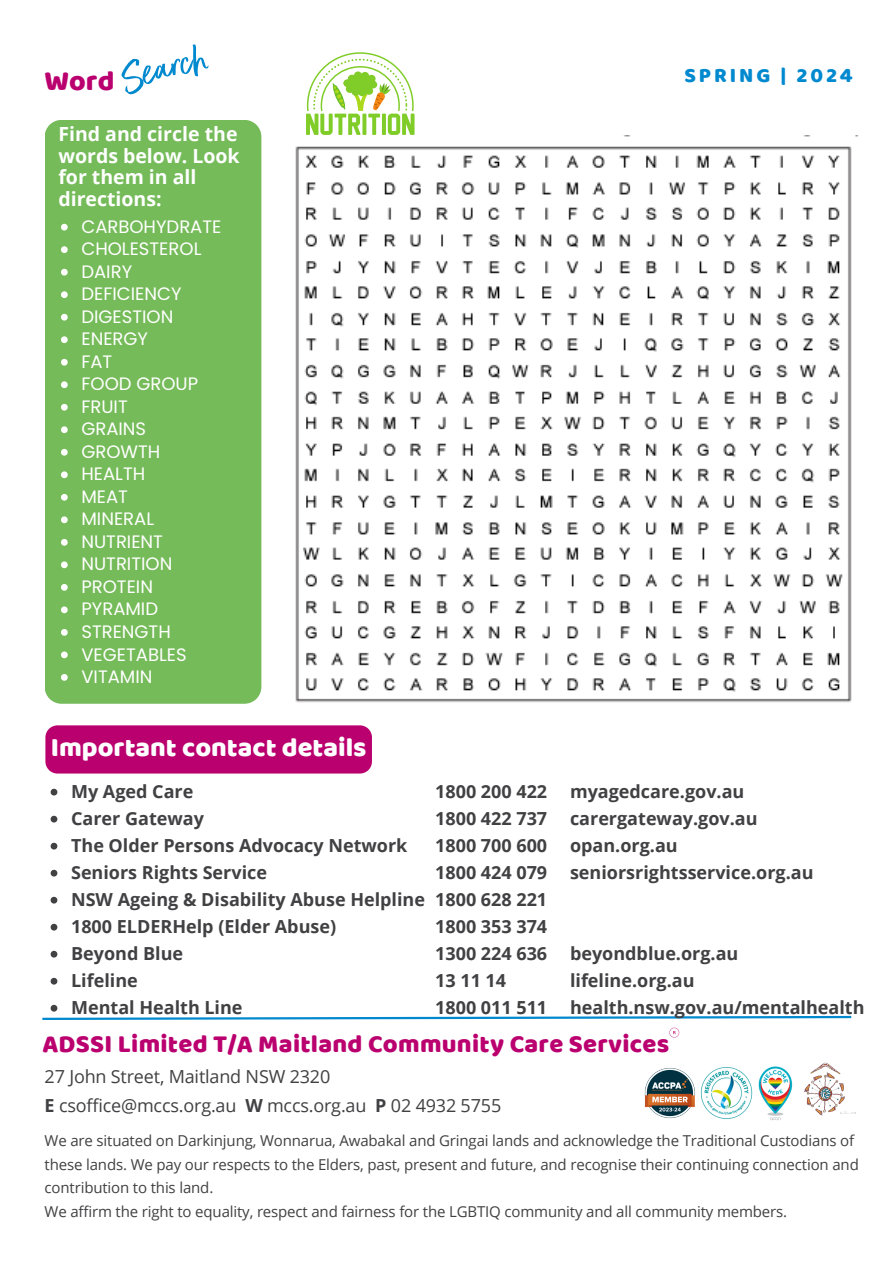
<style>
.page{position:relative;width:894px;height:1264px;background:#fff}
.page>*{position:absolute;margin:0;border:0;box-sizing:border-box;transform-origin:0 0}
.t1{font:44.1px "Better Times";color:#0089cf}
.t2{font:28.5px "Baloo";color:#ba006f}
.t3{font:27px "Baloo";color:#fff}
.t4{font:25.5px "Baloo";letter-spacing:.01em;color:#ba006f}
.t5{font:21px "Baloo";letter-spacing:.14em;color:#0089cf}
.t6{font:700 19.5px/21.3px "Open Sans";color:#fff}
.t7{font:700 18px/27px "Open Sans";color:#414042}
.t8{font:18px "Poppins";color:#fff}
.t9{font:18px "Open Sans";letter-spacing:-.01em;color:#414042}
.t10{font:15px/23.5px "Open Sans";letter-spacing:-.01em;color:#414042}
.s1{font-weight:700}
</style>
<div class="page">
<img style="left:758px;top:1066px;width:35px;height:54px">
<img style="left:700px;top:1067px;width:52px;height:52px">
<img style="left:804px;top:1062px;width:51px;height:53px">
<img style="left:644px;top:1068px;width:51px;height:51px">
<svg style="left:669px;top:1027px;width:10px;height:10px"></svg>
<svg style="left:51px;top:788px;width:6px;height:7px"></svg>
<svg style="left:51px;top:815px;width:6px;height:7px"></svg>
<svg style="left:51px;top:842px;width:6px;height:7px"></svg>
<svg style="left:51px;top:869px;width:6px;height:7px"></svg>
<svg style="left:51px;top:896px;width:6px;height:7px"></svg>
<svg style="left:51px;top:923px;width:6px;height:7px"></svg>
<svg style="left:51px;top:950px;width:6px;height:7px"></svg>
<svg style="left:51px;top:977px;width:6px;height:7px"></svg>
<svg style="left:42px;top:1004px;width:810px;height:16px"></svg>
<div style="left:45px;top:725px;width:327px;height:48px;background:#ba006f;border-radius:12px"></div>
<div style="left:45px;top:120px;width:216px;height:583px;background:#75bb59"></div>
<svg style="left:306px;top:52px;width:108px;height:83px"></svg>
<img style="left:295px;top:135px;width:563px;height:568px">
<svg style="left:61px;top:224px;width:7px;height:6px"></svg>
<svg style="left:61px;top:246px;width:7px;height:7px"></svg>
<svg style="left:61px;top:269px;width:7px;height:6px"></svg>
<svg style="left:61px;top:291px;width:7px;height:7px"></svg>
<svg style="left:61px;top:314px;width:7px;height:6px"></svg>
<svg style="left:61px;top:336px;width:7px;height:7px"></svg>
<svg style="left:61px;top:359px;width:7px;height:6px"></svg>
<svg style="left:61px;top:381px;width:7px;height:7px"></svg>
<svg style="left:61px;top:404px;width:7px;height:6px"></svg>
<svg style="left:61px;top:426px;width:7px;height:7px"></svg>
<svg style="left:61px;top:449px;width:7px;height:6px"></svg>
<svg style="left:61px;top:471px;width:7px;height:7px"></svg>
<svg style="left:61px;top:494px;width:7px;height:6px"></svg>
<svg style="left:61px;top:516px;width:7px;height:7px"></svg>
<svg style="left:61px;top:539px;width:7px;height:6px"></svg>
<svg style="left:61px;top:561px;width:7px;height:7px"></svg>
<svg style="left:61px;top:584px;width:7px;height:6px"></svg>
<svg style="left:61px;top:606px;width:7px;height:7px"></svg>
<svg style="left:61px;top:629px;width:7px;height:6px"></svg>
<svg style="left:61px;top:651px;width:7px;height:7px"></svg>
<svg style="left:61px;top:674px;width:7px;height:6px"></svg>
<p class="t1" style="left:115px;top:55px;width:90px;rotate:-14deg">Search</p>
<p class="t2" style="left:45px;top:63px;width:71px">Word</p>
<p class="t6" style="left:58px;top:123px;width:183px">Find and circle the words below. Look for them in all directions:</p>
<h2 class="t8" style="left:81px;top:214px;width:141px">CARBOHYDRATE</h2>
<p class="t8" style="left:81px;top:236px;width:121px">CHOLESTEROL</p>
<p class="t8" style="left:81px;top:259px;width:52px">DAIRY</p>
<p class="t8" style="left:81px;top:281px;width:102px">DEFICIENCY</p>
<p class="t8" style="left:81px;top:304px;width:93px">DIGESTION</p>
<p class="t8" style="left:81px;top:326px;width:68px">ENERGY</p>
<p class="t8" style="left:81px;top:349px;width:32px">FAT</p>
<p class="t8" style="left:81px;top:371px;width:118px">FOOD GROUP</p>
<p class="t8" style="left:81px;top:394px;width:48px">FRUIT</p>
<p class="t8" style="left:81px;top:416px;width:66px">GRAINS</p>
<p class="t8" style="left:81px;top:439px;width:80px">GROWTH</p>
<h6 class="t8" style="left:81px;top:461px;width:65px">HEALTH</h6>
<p class="t8" style="left:81px;top:484px;width:48px">MEAT</p>
<p class="t8" style="left:81px;top:506px;width:74px">MINERAL</p>
<h6 class="t8" style="left:81px;top:529px;width:83px">NUTRIENT</h6>
<p class="t8" style="left:81px;top:551px;width:92px">NUTRITION</p>
<p class="t8" style="left:81px;top:574px;width:73px">PROTEIN</p>
<h3 class="t8" style="left:81px;top:596px;width:78px">PYRAMID</h3>
<p class="t8" style="left:81px;top:619px;width:91px">STRENGTH</p>
<p class="t8" style="left:81px;top:641px;width:107px">VEGETABLES</p>
<p class="t8" style="left:81px;top:664px;width:73px">VITAMIN</p>
<p class="t3" style="left:51px;top:731px;width:317px">Important contact details</p>
<p class="t5" style="left:684px;top:63px;width:170px">SPRING | 2024</p>
<p class="t7" style="left:71px;top:777px;width:124px">My Aged Care</p>
<p class="t7" style="left:71px;top:804px;width:134px">Carer Gateway</p>
<p class="t7" style="left:71px;top:831px;width:338px">The Older Persons Advocacy Network</p>
<p class="t7" style="left:71px;top:858px;width:197px">Seniors Rights Service</p>
<p class="t7" style="left:71px;top:885px;width:355px">NSW Ageing &amp; Disability Abuse Helpline</p>
<p class="t7" style="left:71px;top:912px;width:266px">1800 ELDERHelp (Elder Abuse)</p>
<p class="t7" style="left:71px;top:939px;width:113px">Beyond Blue</p>
<p class="t7" style="left:71px;top:966px;width:68px">Lifeline</p>
<p class="t7" style="left:71px;top:993px;width:173px">Mental Health Line</p>
<p class="t7" style="left:570px;top:777px;width:189px">myagedcare.gov.au carergateway.gov.au opan.org.au</p>
<p class="t7" style="left:570px;top:858px;width:245px">seniorsrightsservice.org.au</p>
<p class="t7" style="left:435px;top:777px;width:113px;text-align:justify">1800 200 422<br>1800 422 737<br>1800 700 600</p>
<p class="t7" style="left:435px;top:858px;width:113px">1800 424 079<br>1800 628 221</p>
<p class="t7" style="left:435px;top:912px;width:113px">1800 353 374<br>1300 224 636<br>13 11 14<br>1800 011 511</p>
<p class="t7" style="left:570px;top:939px;width:296px">beyondblue.org.au lifeline.org.au health.nsw.gov.au/mentalhealth</p>
<p class="t4" style="left:42px;top:1027px;width:628px">ADSSI Limited T/A Maitland Community Care Services</p>
<h1 class="t9" style="left:45px;top:1063px;width:287px">27 John Street, Maitland NSW 2320</h1>
<p class="t9" style="left:45px;top:1092px;width:458px"><span class="s1">E</span> csoffice@mccs.org.au <span class="s1">W</span> mccs.org.au <span class="s1">P</span> 02 4932 5755</p>
<h4 class="t10" style="left:45px;top:1128px;width:815px">We are situated on Darkinjung, Wonnarua, Awabakal and Gringai lands and acknowledge the Traditional Custodians of these lands. We pay our respects to the Elders, past, present and future, and recognise their continuing connection and contribution to this land.</h4>
<h2 class="t10" style="left:45px;top:1199px;width:743px">We affirm the right to equality, respect and fairness for the LGBTIQ community and all community members.</h2>
</div>
